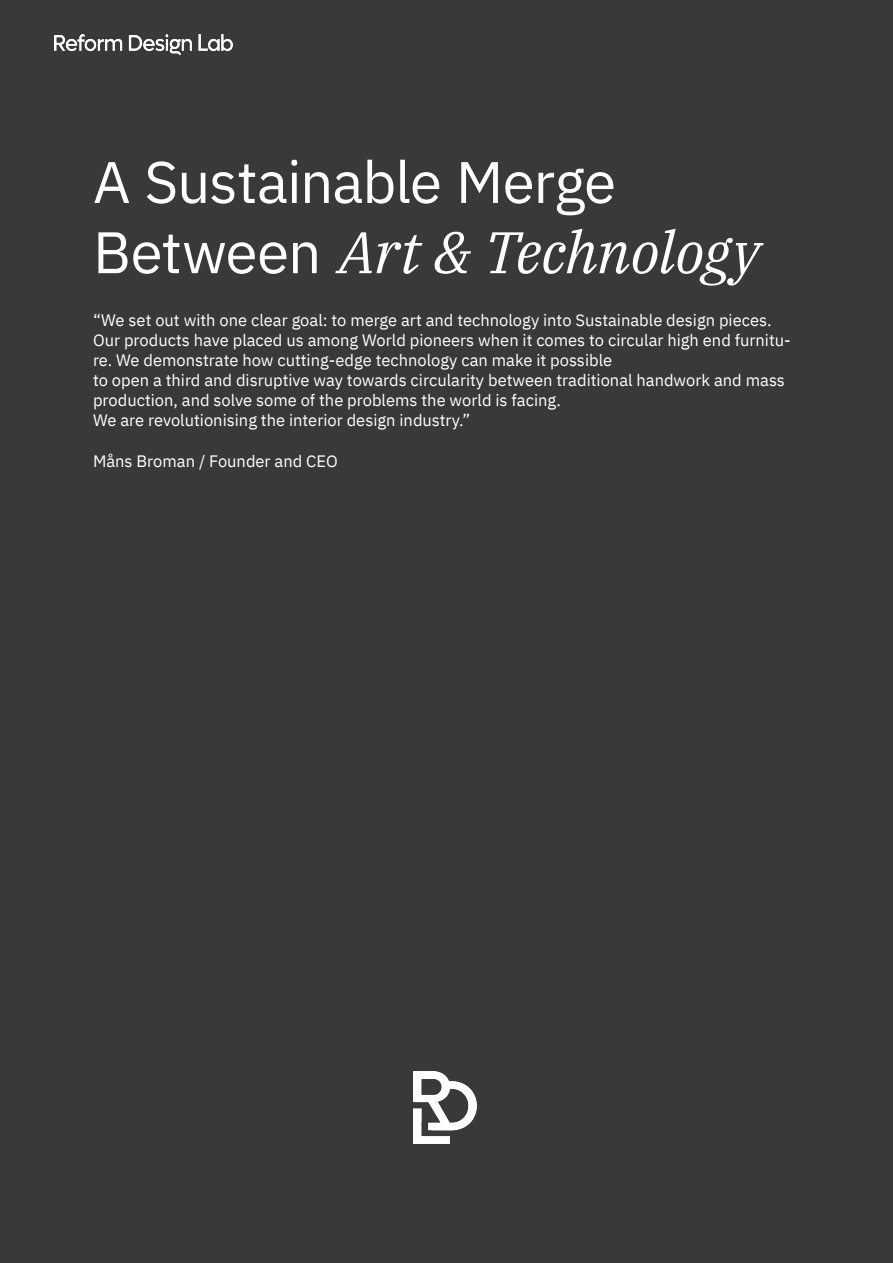
<style>
.page{position:relative;width:893px;height:1263px;background:#393939}
.page>*{position:absolute;margin:0;border:0;box-sizing:border-box;transform-origin:0 0}
.t1{font:italic 58.5px "IBM Plex Serif";letter-spacing:-.01em;color:#fff}
.t2{font:58.5px "IBM Plex Sans";letter-spacing:-.02em;color:#fff}
.body{font:16.5px/19.8px "IBM Plex Sans";color:#fff}
.s1{font-family:"IBM Plex Sans";font-style:normal}
</style>
<div class="page">
<img style="left:413px;top:1071px;width:63px;height:73px">
<img style="left:54px;top:34px;width:178px;height:20px">
<p class="t2" style="left:93px;top:137px;width:525px">A Sustainable Merge</p>
<p class="t1" style="left:93px;top:208px;width:668px"><span class="s1">Between</span> Art &amp; Technology</p>
<p class="body" style="left:93px;top:309px;width:699px">“We set out with one clear goal: to merge art and technology into Sustainable design pieces.<br>Our products have placed us among World pioneers when it comes to circular high end furnitu&shy;re. We demonstrate how cutting-edge technology can make it possible</p>
<p class="body" style="left:93px;top:369px;width:693px">to open a third and disruptive way towards circularity between traditional handwork and mass production, and solve some of the problems the world is facing.</p>
<p class="body" style="left:93px;top:408px;width:379px">We are revolutionising the interior design industry.”</p>
<p class="body" style="left:93px;top:450px;width:246px">Måns Broman / Founder and CEO</p>
</div>
